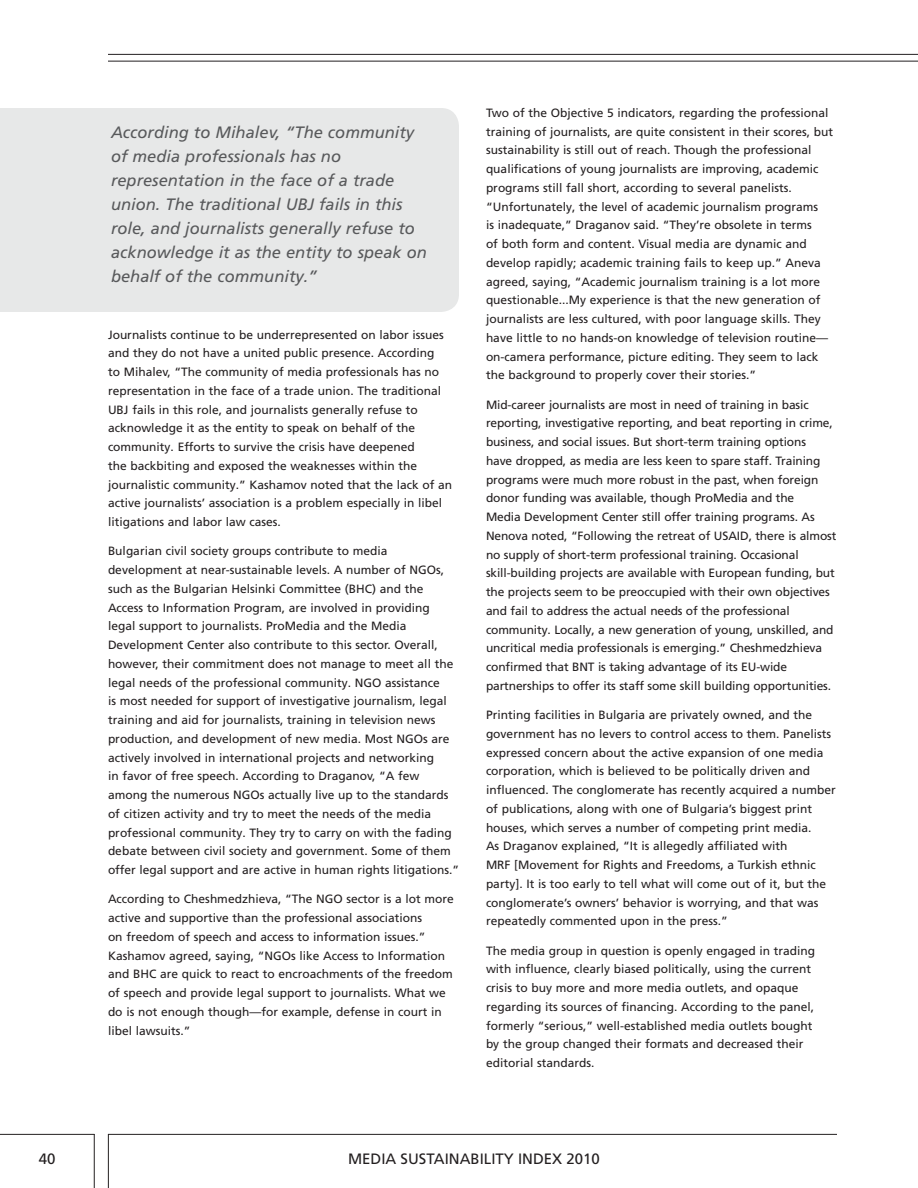
<style>
.page{position:relative;width:918px;height:1188px;background:#fff}
.page>*{position:absolute;margin:0;border:0;box-sizing:border-box;transform-origin:0 0}
.t1{font:italic 16.5px/24px "Frutiger LT Pro";color:#58595b}
.t2{font:15px "Frutiger LT Pro";color:#231f20}
.t3{font:12px/18.8px "Frutiger LT Pro";color:#231f20}
</style>
<div class="page">
<hr style="left:108px;top:1134px;width:729px;height:1px;background:#231f20">
<hr style="left:0;top:1134px;width:94px;height:1px;background:#231f20">
<hr style="left:94px;top:1134px;width:1px;height:54px;background:#231f20">
<hr style="left:108px;top:1134px;width:1px;height:54px;background:#231f20">
<hr style="left:108px;top:61px;width:810px;height:1px;background:#231f20">
<hr style="left:108px;top:54px;width:810px;height:1px;background:#231f20">
<div style="left:0;top:108px;width:459px;height:204px;background:#e7e8e8"></div>
<p class="t1" style="left:111px;top:121px;width:317px">According to Mihalev, “The community of media professionals has no representation in the face of a trade union. The traditional UBJ fails in this role, and journalists generally refuse to acknowledge it as the entity to speak on behalf of the community.”</p>
<p class="t3" style="left:108px;top:325px;width:346px">Journalists continue to be underrepresented on labor issues and they do not have a united public presence. According<br>to Mihalev, “The community of media professionals has no representation in the face of a trade union. The traditional UBJ fails in this role, and journalists generally refuse to acknowledge it as the entity to speak on behalf of the community. Efforts to survive the crisis have deepened<br>the backbiting and exposed the weaknesses within the journalistic community.” Kashamov noted that the lack of an active journalists’ association is a problem especially in libel litigations and labor law cases.</p>
<p class="t3" style="left:108px;top:542px;width:353px">Bulgarian civil society groups contribute to media development at near-sustainable levels. A number of NGOs, such as the Bulgarian Helsinki Committee (BHC) and the Access to Information Program, are involved in providing legal support to journalists. ProMedia and the Media Development Center also contribute to this sector. Overall, however, their commitment does not manage to meet all the legal needs of the professional community. NGO assistance<br>is most needed for support of investigative journalism, legal training and aid for journalists, training in television news production, and development of new media. Most NGOs are actively involved in international projects and networking<br>in favor of free speech. According to Draganov, “A few among the numerous NGOs actually live up to the standards of citizen activity and try to meet the needs of the media professional community. They try to carry on with the fading debate between civil society and government. Some of them offer legal support and are active in human rights litigations.”</p>
<p class="t3" style="left:108px;top:890px;width:347px">According to Cheshmedzhieva, “The NGO sector is a lot more active and supportive than the professional associations<br>on freedom of speech and access to information issues.” Kashamov agreed, saying, “NGOs like Access to Information and BHC are quick to react to encroachments of the freedom of speech and provide legal support to journalists. What we do is not enough though—for example, defense in court in libel lawsuits.”</p>
<p class="t3" style="left:486px;top:104px;width:349px">Two of the Objective 5 indicators, regarding the professional training of journalists, are quite consistent in their scores, but sustainability is still out of reach. Though the professional qualifications of young journalists are improving, academic programs still fall short, according to several panelists. “Unfortunately, the level of academic journalism programs<br>is inadequate,” Draganov said. “They’re obsolete in terms<br>of both form and content. Visual media are dynamic and develop rapidly; academic training fails to keep up.” Aneva agreed, saying, “Academic journalism training is a lot more questionable...My experience is that the new generation of journalists are less cultured, with poor language skills. They have little to no hands-on knowledge of television routine— on-camera performance, picture editing. They seem to lack the background to properly cover their stories.”</p>
<p class="t3" style="left:486px;top:395px;width:352px">Mid-career journalists are most in need of training in basic reporting, investigative reporting, and beat reporting in crime, business, and social issues. But short-term training options<br>have dropped, as media are less keen to spare staff. Training programs were much more robust in the past, when foreign donor funding was available, though ProMedia and the<br>Media Development Center still offer training programs. As Nenova noted, “Following the retreat of USAID, there is almost no supply of short-term professional training. Occasional skill-building projects are available with European funding, but the projects seem to be preoccupied with their own objectives and fail to address the actual needs of the professional community. Locally, a new generation of young, unskilled, and uncritical media professionals is emerging.” Cheshmedzhieva confirmed that BNT is taking advantage of its EU-wide partnerships to offer its staff some skill building opportunities.</p>
<p class="t3" style="left:486px;top:706px;width:351px">Printing facilities in Bulgaria are privately owned, and the government has no levers to control access to them. Panelists expressed concern about the active expansion of one media corporation, which is believed to be politically driven and influenced. The conglomerate has recently acquired a number of publications, along with one of Bulgaria’s biggest print houses, which serves a number of competing print media.<br>As Draganov explained, “It is allegedly affiliated with<br>MRF [Movement for Rights and Freedoms, a Turkish ethnic party]. It is too early to tell what will come out of it, but the conglomerate’s owners’ behavior is worrying, and that was repeatedly commented upon in the press.”</p>
<p class="t3" style="left:486px;top:941px;width:331px">The media group in question is openly engaged in trading with influence, clearly biased politically, using the current crisis to buy more and more media outlets, and opaque regarding its sources of financing. According to the panel, formerly “serious,” well-established media outlets bought by the group changed their formats and decreased their editorial standards.</p>
<p class="t2" style="left:39px;top:1150px;width:18px">40</p>
<p class="t2" style="left:348px;top:1150px;width:253px">MEDIA SUSTAINABILITY INDEX 2010</p>
</div>
